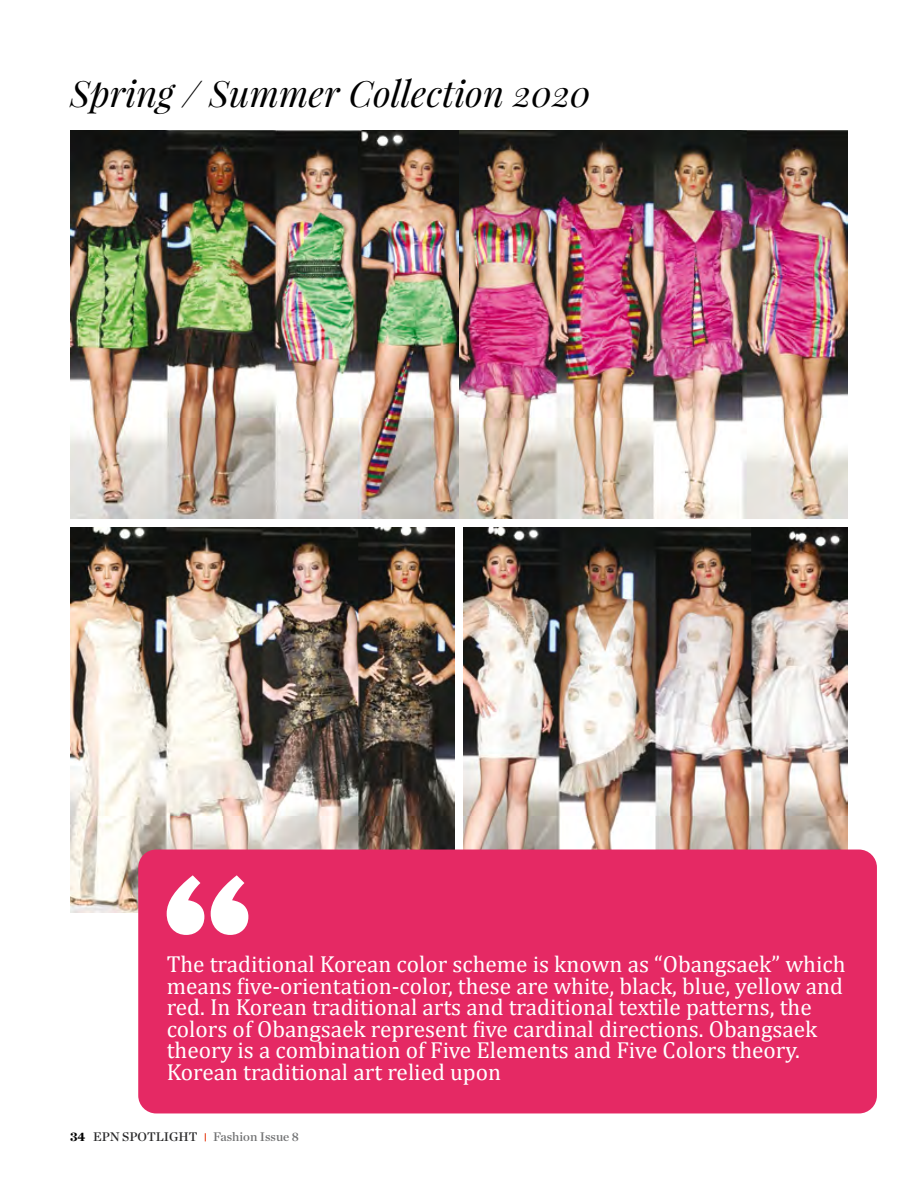
<style>
.page{position:relative;width:918px;height:1188px;background:#fff}
.page>*{position:absolute;margin:0;border:0;box-sizing:border-box;transform-origin:0 0}
.t1{font:italic 36.3px "Playfair Display";color:#000}
.t2{font:23.25px/21.6px "Cambria";color:#fff}
.t3{font:12.75px "Chronicle Deck Semi";color:#707172}
.s1{font-family:"Chronicle Deck";font-weight:900;color:#000}
.s2{color:#282829}
</style>
<div class="page">
<img style="left:70px;top:130px;width:778px;height:389px">
<img style="left:70px;top:528px;width:385px;height:384px">
<img style="left:463px;top:528px;width:385px;height:322px">
<div style="left:138px;top:850px;width:739px;height:263px;background:#e52964;border-radius:18px"></div>
<svg style="left:167px;top:875px;width:81px;height:60px"></svg>
<h1 class="t1" style="left:70px;top:70px;width:522px">Spring / Summer Collection 2020</h1>
<p class="t2" style="left:167px;top:953px;width:680px">The traditional Korean color scheme is known as “Obangsaek” which means five-orientation-color, these are white, black, blue, yellow and red. In Korean traditional arts and traditional textile patterns, the colors of Obangsaek represent five cardinal directions. Obangsaek theory is a combination of Five Elements and Five Colors theory.<br>Korean traditional art relied upon</p>
<p class="t3" style="left:70px;top:1127px;width:230px"><span class="s1">34</span> <span class="s2">EPN SPOTLIGHT</span> Fashion Issue 8</p>
</div>
